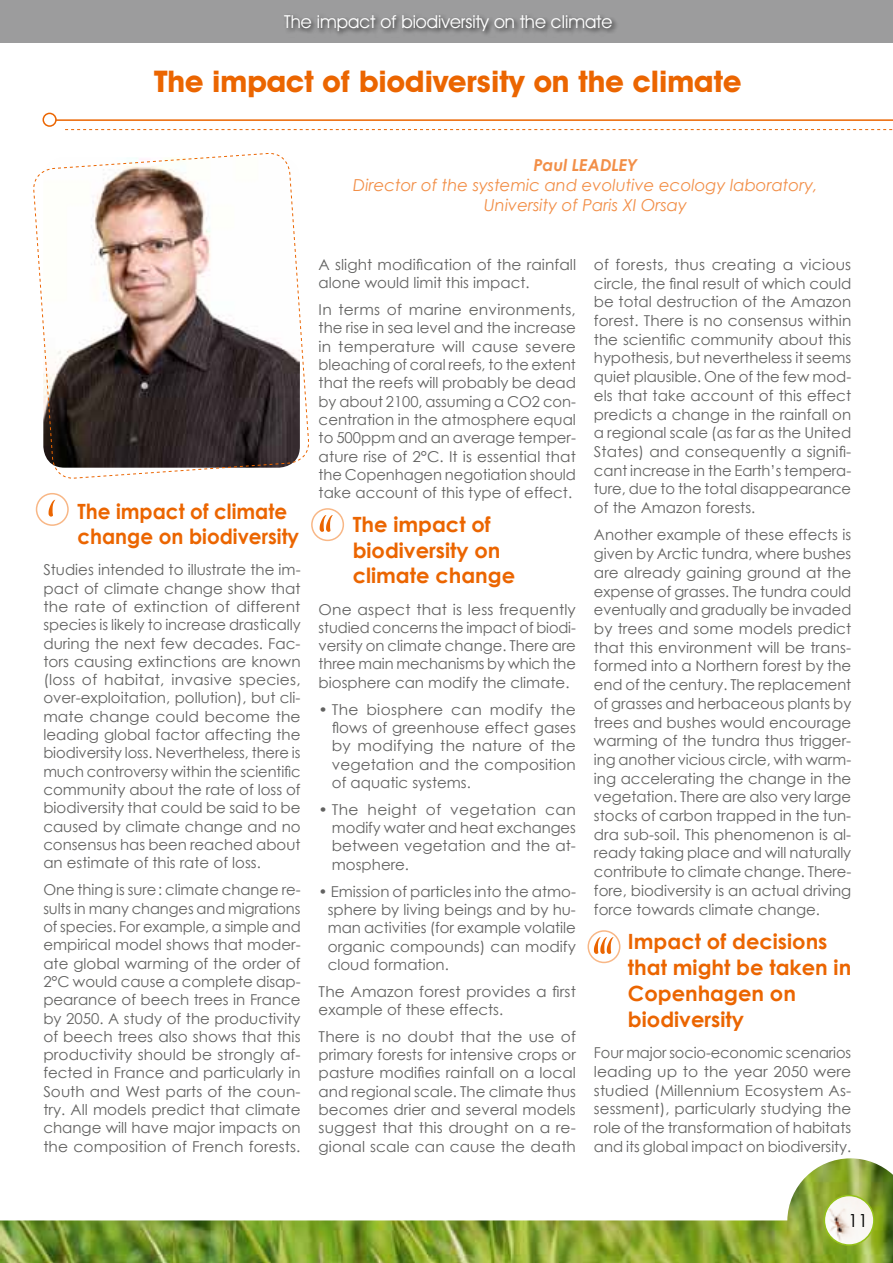
<style>
.page{position:relative;width:893px;height:1263px;background:#fff}
.page>*{position:absolute;margin:0;border:0;box-sizing:border-box;transform-origin:0 0}
.t1{font:700 30px "Avant Garde IT Cby BT";color:#eb6500}
.t2{font:700 21px/26px "Century Gothic";color:#eb6500}
.t3{font:700 21px/25.5px "Century Gothic";color:#eb6500;scale:.95 1}
.t4{font:18px "Avant Garde IT Cby BT";color:#fff}
.t5{font:18px "Century Gothic";color:#000}
.t6{font:italic 16.5px/19.8px "Century Gothic";color:#f28f48;text-align:center}
.t7{font:italic 700 16.5px "Century Gothic";color:#f28f48}
.t8{font:15px/18.3px "Century Gothic";color:#626261;text-align:justify}
</style>
<div class="page">
<img style="left:0;top:1158px;width:893px;height:105px">
<img style="left:824px;top:1195px;width:50px;height:50px;border-radius:25px">
<div style="left:824px;top:1195px;width:51px;height:51px;border:2px solid #94c119;border-radius:50%"></div>
<div style="left:0;top:0;width:893px;height:42px;background:#9c9c9d"></div>
<div style="left:282px;top:12px;width:337px;height:25px;background:#000;opacity:.75"></div>
<div style="left:43px;top:113px;width:14px;height:14px;border:2px solid #eb6500;border-radius:50%"></div>
<hr style="left:56px;top:119px;width:837px;height:2px;background:#eb6500">
<svg style="left:65px;top:129px;width:828px;height:1px"></svg>
<svg style="left:33px;top:153px;width:276px;height:326px"></svg>
<div style="left:36px;top:493px;width:33px;height:33px;border:2px solid #f8b786;border-radius:50%"></div>
<svg style="left:49px;top:500px;width:6px;height:17px"></svg>
<div style="left:311px;top:508px;width:33px;height:33px;border:2px solid #f8b786;border-radius:50%"></div>
<svg style="left:320px;top:515px;width:13px;height:17px"></svg>
<div style="left:587px;top:930px;width:33px;height:33px;border:2px solid #f8b786;border-radius:50%"></div>
<svg style="left:594px;top:937px;width:20px;height:17px"></svg>
<p class="t4" style="left:284px;top:10px;width:330px">The impact of biodiversity on the climate</p>
<h1 class="t1" style="left:154px;top:63px;width:589px">The impact of biodiversity on the climate</h1>
<h2 class="t3" style="left:77px;top:498px;width:235px">The impact of climate change on biodiversity</h2>
<p class="t8" style="left:43px;top:560px;width:259px">Studies intended to illustrate the im&shy;pact of climate change show that the rate of extinction of different species is likely to increase drastically during the next few decades. Fac&shy;tors causing extinctions are known (loss of habitat, invasive species, over-exploitation, pollution), but cli&shy;mate change could become the leading global factor affecting the biodiversity loss. Nevertheless, there is much controversy within the scientific community about the rate of loss of biodiversity that could be said to be caused by climate change and no consensus has been reached about an estimate of this rate of loss.</p>
<p class="t8" style="left:43px;top:880px;width:259px">One thing is sure: climate change re&shy;sults in many changes and migrations of species. For example, a simple and empirical model shows that moder&shy;ate global warming of the order of 2°C would cause a complete disap&shy;pearance of beech trees in France by 2050. A study of the productivity of beech trees also shows that this productivity should be strongly af&shy;fected in France and particularly in South and West parts of the coun&shy;try. All models predict that climate change will have major impacts on the composition of French forests.</p>
<p class="t7" style="left:533px;top:155px;width:106px">Paul LEADLEY</p>
<p class="t6" style="left:353px;top:175px;width:466px">Director of the systemic and evolutive ecology laboratory,<br>University of Paris XI Orsay</p>
<p class="t8" style="left:319px;top:255px;width:259px">A slight modification of the rainfall alone would limit this impact.</p>
<p class="t8" style="left:319px;top:300px;width:259px">In terms of marine environments, the rise in sea level and the increase in temperature will cause severe bleaching of coral reefs, to the extent that the reefs will probably be dead by about 2100, assuming a CO2 con&shy;centration in the atmosphere equal to 500ppm and an average temper&shy;ature rise of 2°C. It is essential that the Copenhagen negotiation should take account of this type of effect.</p>
<h2 class="t2" style="left:353px;top:511px;width:164px;line-height:25.5px">The impact of biodiversity on climate change</h2>
<p class="t8" style="left:319px;top:600px;width:259px">One aspect that is less frequently studied concerns the impact of biodi&shy;versity on climate change. There are three main mechanisms by which the biosphere can modify the climate.</p>
<p class="t8" style="left:332px;top:700px;width:246px;text-indent:-13px">• The biosphere can modify the flows of greenhouse effect gases by modifying the nature of the vegetation and the composition of aquatic systems.</p>
<p class="t8" style="left:332px;top:800px;width:246px;text-indent:-13px">• The height of vegetation can modify water and heat exchanges between vegetation and the at&shy;mosphere.</p>
<p class="t8" style="left:328px;top:882px;width:250px;text-indent:-9px">• Emission of particles into the atmo&shy;sphere by living beings and by hu&shy;man activities (for example volatile organic compounds) can modify cloud formation.</p>
<p class="t8" style="left:319px;top:982px;width:259px">The Amazon forest provides a first example of these effects.</p>
<p class="t8" style="left:319px;top:1027px;width:259px">There is no doubt that the use of primary forests for intensive crops or pasture modifies rainfall on a local and regional scale. The climate thus becomes drier and several models suggest that this drought on a re&shy;gional scale can cause the death</p>
<p class="t8" style="left:594px;top:255px;width:259px;line-height:18.8px">of forests, thus creating a vicious circle, the final result of which could be total destruction of the Amazon forest. There is no consensus within the scientific community about this hypothesis, but nevertheless it seems quiet plausible. One of the few mod&shy;els that take account of this effect predicts a change in the rainfall on a regional scale (as far as the United States) and consequently a signifi&shy;cant increase in the Earth’s tempera&shy;ture, due to the total disappearance of the Amazon forests.</p>
<p class="t8" style="left:594px;top:525px;width:259px;line-height:18.8px">Another example of these effects is given by Arctic tundra, where bushes are already gaining ground at the expense of grasses. The tundra could eventually and gradually be invaded by trees and some models predict that this environment will be trans&shy;formed into a Northern forest by the end of the century. The replacement of grasses and herbaceous plants by trees and bushes would encourage warming of the tundra thus trigger&shy;ing another vicious circle, with warm&shy;ing accelerating the change in the vegetation. There are also very large stocks of carbon trapped in the tun&shy;dra sub-soil. This phenomenon is al&shy;ready taking place and will naturally contribute to climate change. There&shy;fore, biodiversity is an actual driving force towards climate change.</p>
<h2 class="t2" style="left:628px;top:928px;width:225px">Impact of decisions that might be taken in<br>Copenhagen on biodiversity</h2>
<p class="t8" style="left:594px;top:1043px;width:259px;line-height:18.8px">Four major socio-economic scenarios leading up to the year 2050 were studied (Millennium Ecosystem As&shy;sessment), particularly studying the role of the transformation of habitats and its global impact on biodiversity.</p>
<p class="t5" style="left:848px;top:1209px;width:21px">11</p>
</div>
